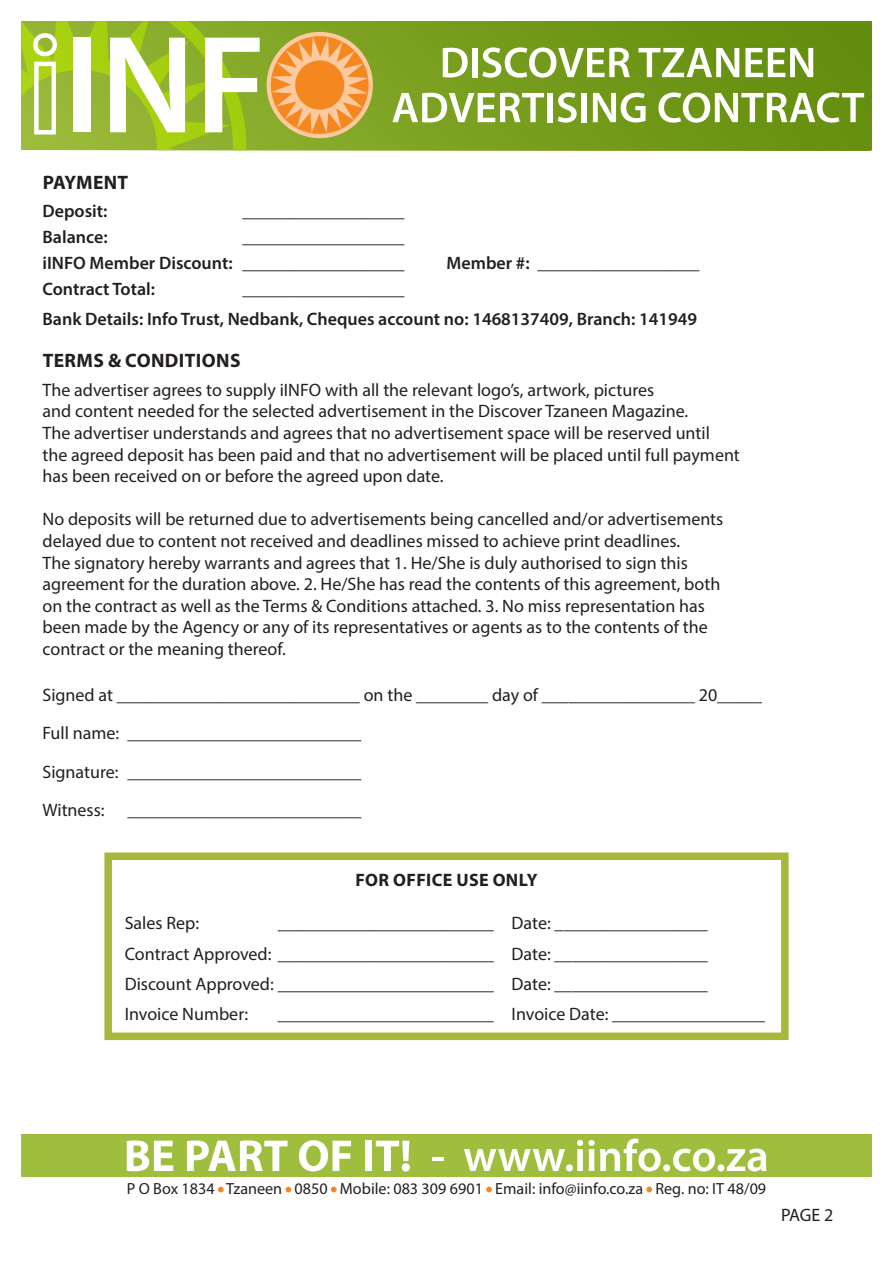
<style>
.page{position:relative;width:893px;height:1263px;background:#fff}
.page>*{position:absolute;margin:0;border:0;box-sizing:border-box;transform-origin:0 0}
.t1{font:700 19.5px "Myriad Pro";letter-spacing:.02em;color:#231f20}
.t2{font:18px/21.6px "Myriad Pro";color:#231f20}
.t3{font:600 18px "Myriad Pro";color:#231f20}
.t4{font:700 18px "Myriad Pro";letter-spacing:.02em;color:#231f20}
.t5{font:16.05px "Myriad Pro";color:#231f20}
.s1{font-weight:600}
.s2{font-weight:700;color:#f48720}
</style>
<div class="page">
<svg style="left:260px;top:21px;width:612px;height:129px;background:#72991a"></svg>
<svg style="left:21px;top:21px;width:239px;height:129px"></svg>
<svg style="left:267px;top:32px;width:106px;height:106px"></svg>
<svg style="left:271px;top:37px;width:97px;height:96px;background:#e7a858"></svg>
<div style="left:295px;top:60px;width:49px;height:50px;background:#f48720;border-radius:50%"></div>
<svg style="left:218px;top:1187px;width:6px;height:5px"></svg>
<svg style="left:285px;top:1187px;width:6px;height:5px"></svg>
<svg style="left:331px;top:1187px;width:6px;height:5px"></svg>
<svg style="left:486px;top:1187px;width:6px;height:5px"></svg>
<svg style="left:646px;top:1187px;width:6px;height:5px"></svg>
<div style="left:21px;top:1134px;width:851px;height:42px;background:#9fbe3d"></div>
<svg style="left:127px;top:1140px;width:46px;height:31px"></svg>
<svg style="left:187px;top:1140px;width:101px;height:31px"></svg>
<svg style="left:299px;top:1140px;width:52px;height:31px"></svg>
<div style="left:365px;top:1141px;width:7px;height:30px;background:#fff"></div>
<svg style="left:376px;top:1141px;width:34px;height:30px"></svg>
<hr style="left:432px;top:1157px;width:11px;height:4px;background:#fff">
<svg style="left:464px;top:1149px;width:101px;height:22px"></svg>
<div style="left:566px;top:1164px;width:7px;height:7px;background:#fff;border-radius:50%"></div>
<svg style="left:577px;top:1138px;width:84px;height:33px"></svg>
<div style="left:663px;top:1164px;width:7px;height:7px;background:#fff;border-radius:50%"></div>
<svg style="left:673px;top:1148px;width:42px;height:23px"></svg>
<div style="left:718px;top:1164px;width:6px;height:7px;background:#fff;border-radius:50%"></div>
<svg style="left:727px;top:1148px;width:39px;height:23px"></svg>
<svg style="left:443px;top:48px;width:25px;height:29px"></svg>
<div style="left:472px;top:48px;width:6px;height:29px;background:#fff"></div>
<svg style="left:482px;top:47px;width:148px;height:31px"></svg>
<svg style="left:638px;top:48px;width:101px;height:29px"></svg>
<svg style="left:745px;top:48px;width:68px;height:29px"></svg>
<svg style="left:392px;top:93px;width:152px;height:29px"></svg>
<div style="left:547px;top:93px;width:6px;height:29px;background:#fff"></div>
<svg style="left:558px;top:92px;width:19px;height:31px"></svg>
<div style="left:581px;top:93px;width:6px;height:29px;background:#fff"></div>
<svg style="left:593px;top:93px;width:53px;height:29px"></svg>
<svg style="left:658px;top:92px;width:206px;height:31px"></svg>
<div style="left:104px;top:852px;width:684px;height:188px;border:8px solid #a6b739"></div>
<p class="t1" style="left:43px;top:170px;width:87px">PAYMENT</p>
<p class="t3" style="left:43px;top:200px;width:66px">Deposit:</p>
<p class="t2" style="left:242px;top:200px;width:163px">__________________</p>
<p class="t3" style="left:43px;top:226px;width:67px">Balance:</p>
<p class="t2" style="left:43px;top:224px;width:363px;line-height:25.8px;text-align:right">__________________<br><span class="s1">iINFO Member Discount:</span> __________________</p>
<p class="t2" style="left:446px;top:252px;width:254px"><span class="s1">Member #:</span> __________________</p>
<p class="t3" style="left:43px;top:277px;width:114px">Contract Total:</p>
<p class="t2" style="left:242px;top:278px;width:163px">__________________</p>
<p class="t3" style="left:43px;top:307px;width:656px">Bank Details: Info Trust, Nedbank, Cheques account no: 1468137409, Branch: 141949</p>
<p class="t1" style="left:43px;top:348px;width:199px">TERMS &amp; CONDITIONS</p>
<p class="t2" style="left:43px;top:379px;width:699px">The advertiser agrees to supply iINFO with all the relevant logo’s, artwork, pictures<br>and content needed for the selected advertisement in the Discover Tzaneen Magazine.<br>The advertiser understands and agrees that no advertisement space will be reserved until<br>the agreed deposit has been paid and that no advertisement will be placed until full payment has been received on or before the agreed upon date.</p>
<p class="t2" style="left:43px;top:508px;width:682px">No deposits will be returned due to advertisements being cancelled and/or advertisements delayed due to content not received and deadlines missed to achieve print deadlines.<br>The signatory hereby warrants and agrees that 1. He/She is duly authorised to sign this agreement for the duration above. 2. He/She has read the contents of this agreement, both on the contract as well as the Terms &amp; Conditions attached. 3. No miss representation has been made by the Agency or any of its representatives or agents as to the contents of the contract or the meaning thereof.</p>
<p class="t2" style="left:43px;top:675px;width:721px;line-height:38.5px">Signed at ___________________________ on the ________ day of _________________ 20_____ Full name: __________________________<br>Signature: __________________________<br>Witness:</p>
<p class="t2" style="left:128px;top:799px;width:235px">__________________________</p>
<p class="t4" style="left:355px;top:868px;width:184px">FOR OFFICE USE ONLY</p>
<p class="t2" style="left:125px;top:912px;width:76px">Sales Rep:</p>
<p class="t2" style="left:125px;top:908px;width:584px;line-height:30.2px;text-align:justify;text-indent:153px">________________________ Date: _________________ Contract Approved: ________________________ Date: _________________ Discount Approved: ________________________ Date: _________________ Invoice Number:</p>
<p class="t2" style="left:278px;top:1003px;width:489px">________________________ Invoice Date: _________________</p>
<p class="t5" style="left:127px;top:1178px;width:641px">P O Box 1834 <span class="s2">•</span> Tzaneen <span class="s2">•</span> 0850 <span class="s2">•</span> Mobile: 083 309 6901 <span class="s2">•</span> Email: info@iinfo.co.za <span class="s2">•</span> Reg. no: IT 48/09</p>
<p class="t2" style="left:781px;top:1204px;width:54px">PAGE 2</p>
</div>
